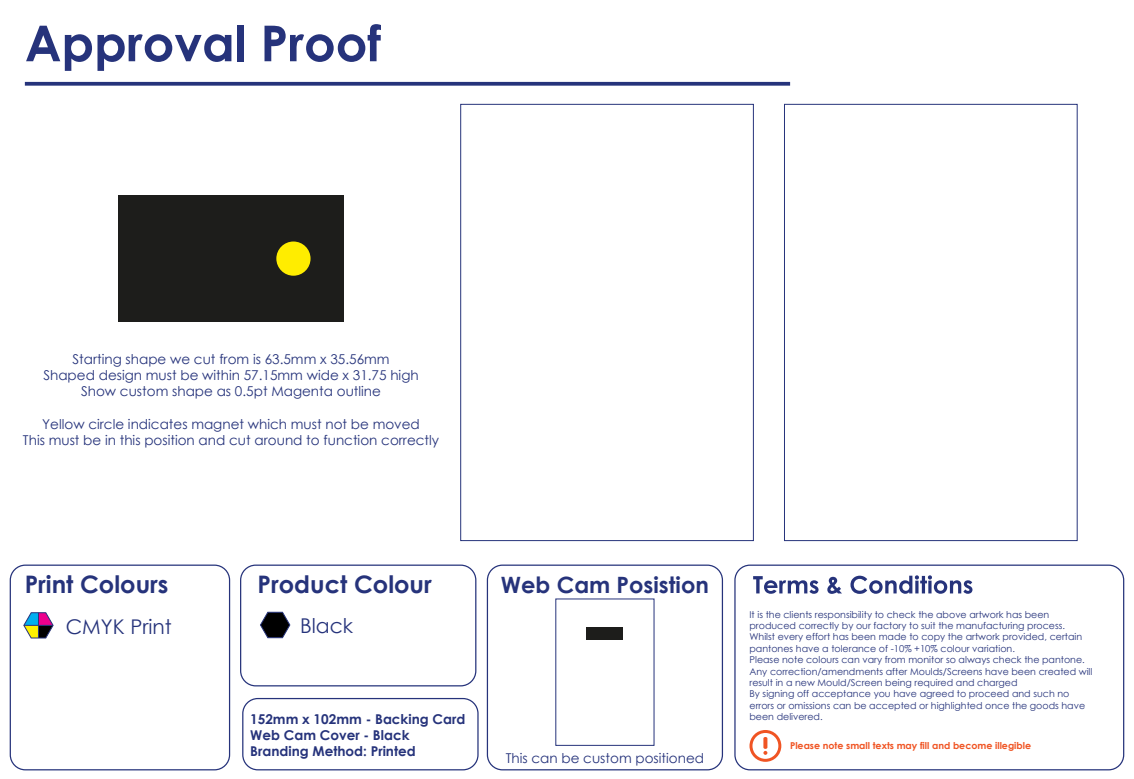
<style>
.page{position:relative;width:1134px;height:779px;background:#fff}
.page>*{position:absolute;margin:0;border:0;box-sizing:border-box;transform-origin:0 0}
.t1{font:700 24.12px "Century Gothic";color:#26337b}
.t2{font:700 22.5px "Century Gothic";color:#26337b}
.t3{font:20.38px "Century Gothic";color:#26337b}
.t4{font:20.25px "Century Gothic";color:#26337b}
.t5{font:13.5px/16.2px "Century Gothic";color:#26337b;text-align:center}
.t6{font:700 13.5px/16.2px "Century Gothic";color:#26337b}
.t7{font:9.5px/11.4px "Century Gothic";color:#26337b}
.t8{font:700 9.5px "Century Gothic";color:#f05423}
</style>
<div class="page">
<div style="left:10px;top:564px;width:220px;height:206px;border:1px solid #26337b;border-radius:15px"></div>
<div style="left:240px;top:564px;width:236px;height:122px;border:1px solid #26337b;border-radius:15px"></div>
<div style="left:242px;top:698px;width:237px;height:72px;border:1px solid #26337b;border-radius:15px"></div>
<svg style="left:260px;top:611px;width:31px;height:27px"></svg>
<svg style="left:25px;top:82px;width:765px;height:4px;background:#384486"></svg>
<svg style="left:26px;top:26px;width:205px;height:45px"></svg>
<div style="left:237px;top:25px;width:7px;height:36px;background:#26337b"></div>
<svg style="left:264px;top:24px;width:117px;height:38px"></svg>
<div style="left:734px;top:564px;width:390px;height:206px;border:1px solid #26337b;border-radius:15px"></div>
<svg style="left:753px;top:576px;width:65px;height:18px"></svg>
<svg style="left:827px;top:577px;width:15px;height:17px"></svg>
<svg style="left:850px;top:575px;width:122px;height:19px"></svg>
<svg style="left:749px;top:730px;width:32px;height:32px"></svg>
<svg style="left:23px;top:612px;width:31px;height:27px"></svg>
<div style="left:487px;top:564px;width:236px;height:206px;border:1px solid #26337b;border-radius:15px"></div>
<div style="left:460px;top:104px;width:294px;height:437px;background:#fff;border:1px solid #26337b"></div>
<div style="left:784px;top:104px;width:293px;height:437px;background:#fff;border:1px solid #26337b"></div>
<div style="left:119px;top:196px;width:225px;height:126px;background:#1d1d1b"></div>
<div style="left:276px;top:241px;width:35px;height:35px;background:#ffed00;border-radius:50%"></div>
<div style="left:587px;top:627px;width:36px;height:13px;background:#1d1d1b"></div>
<h3 class="t5" style="left:43px;top:351px;width:377px">Starting shape we cut from is 63.5mm x 35.56mm<br>Shaped design must be within 57.15mm wide x 31.75 high<br>Show custom shape as 0.5pt Magenta outline</h3>
<h3 class="t5" style="left:23px;top:416px;width:418px">Yellow circle indicates magnet which must not be moved<br>This must be in this position and cut around to function correctly</h3>
<h1 class="t1" style="left:25px;top:566px;width:145px">Print Colours</h1>
<h1 class="t1" style="left:258px;top:566px;width:176px">Product Colour</h1>
<h2 class="t2" style="left:501px;top:568px;width:209px">Web Cam Posistion</h2>
<h3 class="t4" style="left:66px;top:612px;width:107px">CMYK Print</h3>
<h3 class="t3" style="left:300px;top:612px;width:55px">Black</h3>
<p class="t7" style="left:749px;top:608px;width:344px">It is the clients responsibility to check the above artwork has been produced correctly by our factory to suit the manufacturing process.<br>Whilst every effort has been made to copy the artwork provided, certain pantones have a tolerance of -10% +10% colour variation.<br>Please note colours can vary from monitor so always check the pantone.<br>Any correction/amendments after Moulds/Screens have been created will result in a new Mould/Screen being required and charged<br>By signing off acceptance you have agreed to proceed and such no errors or omissions can be accepted or highlighted once the goods have been delivered.</p>
<p class="t8" style="left:790px;top:738px;width:243px">Please note small texts may fill and become illegible</p>
<h3 class="t6" style="left:250px;top:710px;width:217px">152mm x 102mm - Backing Card<br>Web Cam Cover - Black<br>Branding Method: Printed</h3>
<h3 class="t5" style="left:506px;top:750px;width:200px">This can be custom positioned</h3>
</div>
